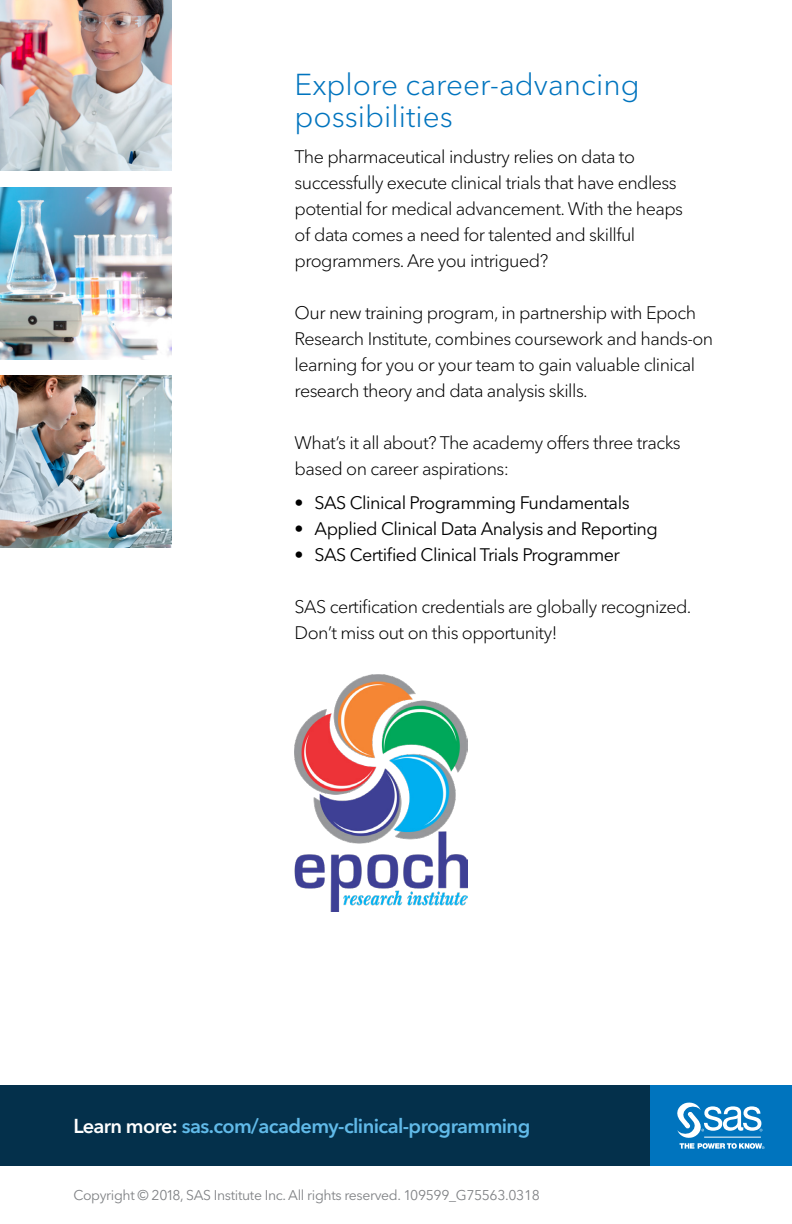
<style>
.page{position:relative;width:792px;height:1224px;background:#fff}
.page>*{position:absolute;margin:0;border:0;box-sizing:border-box;transform-origin:0 0}
.t1{font:300 30px/32px "Avenir Next W1 G";color:#0074be}
.t2{font:600 20px "Avenir Next W1 G";letter-spacing:-.03em;color:#61bae9}
.t3{font:300 18px/26px "Avenir Next W1 G";letter-spacing:-.03em;color:#000}
.t4{font:18px "Avenir Next W1 G";letter-spacing:-.03em;color:#000}
.t5{font:14px "Avenir Next W1 G";letter-spacing:-.025em;color:#808285}
.s1{color:#fff}
</style>
<div class="page">
<div style="left:0;top:1086px;width:792px;height:80px;background:#04304b"></div>
<div style="left:651px;top:1086px;width:141px;height:80px;background:#0074be"></div>
<svg style="left:677px;top:1102px;width:88px;height:47px"></svg>
<hr style="left:704px;top:1137px;width:57px;height:1px;background:#fff">
<img style="left:295px;top:675px;width:172px;height:237px">
<img style="left:0;top:0;width:172px;height:171px">
<img style="left:0;top:376px;width:172px;height:172px">
<img style="left:0;top:187px;width:172px;height:172px">
<h1 class="t1" style="left:295px;top:68px;width:346px">Explore career-advancing possibilities</h1>
<p class="t3" style="left:295px;top:143px;width:390px">The pharmaceutical industry relies on data to successfully execute clinical trials that have endless potential for medical advancement. With the heaps of data comes a need for talented and skillful programmers. Are you intrigued?</p>
<p class="t3" style="left:295px;top:299px;width:420px">Our new training program, in partnership with Epoch Research Institute, combines coursework and hands-on learning for you or your team to gain valuable clinical research theory and data analysis skills.</p>
<p class="t3" style="left:295px;top:429px;width:388px">What’s it all about? The academy offers three tracks based on career aspirations:</p>
<p class="t4" style="left:295px;top:492px;width:337px">• SAS Clinical Programming Fundamentals</p>
<p class="t4" style="left:295px;top:518px;width:365px">• Applied Clinical Data Analysis and Reporting</p>
<p class="t4" style="left:295px;top:544px;width:327px">• SAS Certified Clinical Trials Programmer</p>
<p class="t3" style="left:295px;top:593px;width:398px">SAS certification credentials are globally recognized.<br>Don’t miss out on this opportunity!</p>
<p class="t2" style="left:73px;top:1114px;width:458px"><span class="s1">Learn more:</span> sas.com/academy-clinical-programming</p>
<p class="t5" style="left:73px;top:1187px;width:468px">Copyright © 2018, SAS Institute Inc. All rights reserved. 109599_G75563.0318</p>
</div>
